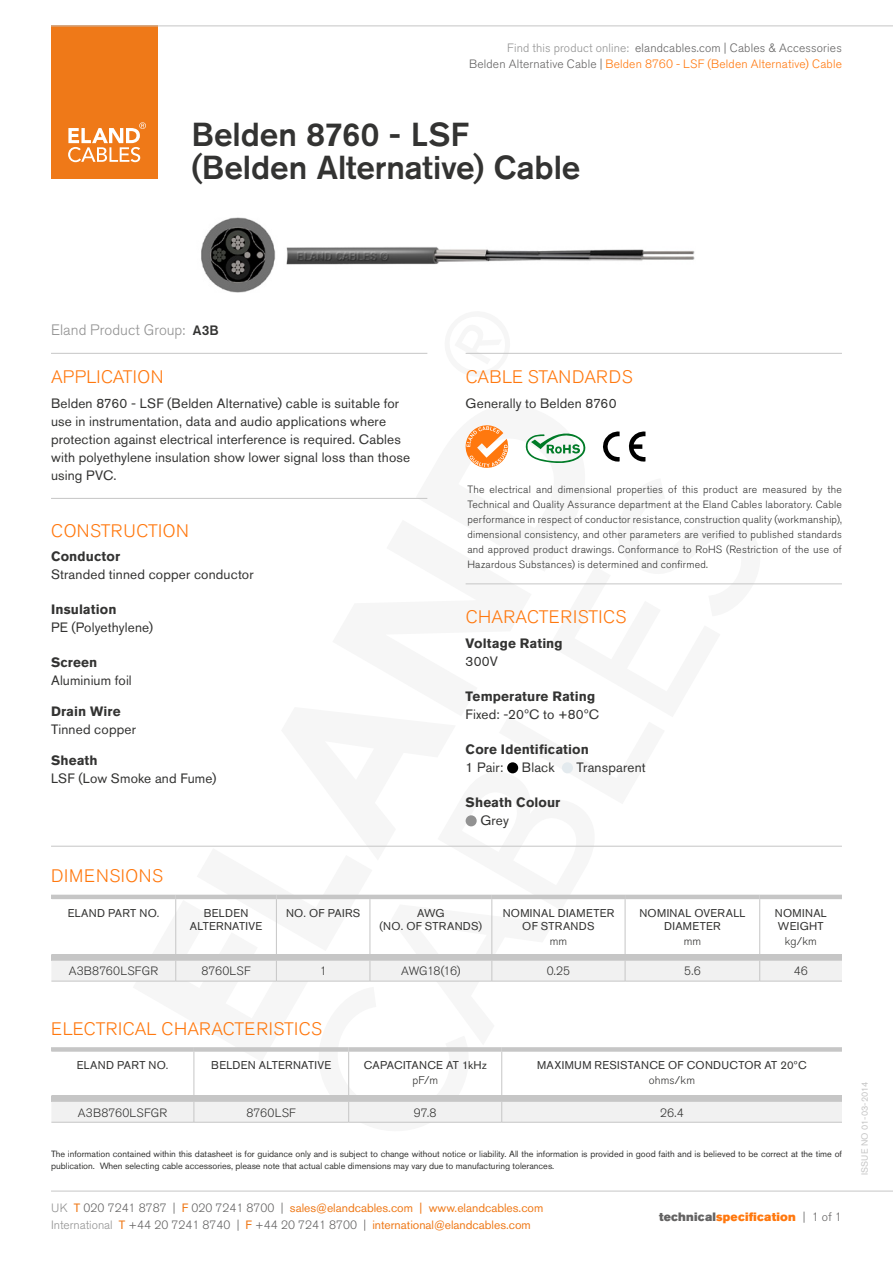
<style>
.page{position:relative;width:893px;height:1263px;background:#fff}
.page>*{position:absolute;margin:0;border:0;box-sizing:border-box;transform-origin:0 0}
.t1{font:500 33px/33px "Akzidenz Grotesk BE";color:#333332}
.t2{font:300 18px "Akzidenz Grotesk BE";letter-spacing:.01em;color:#ff780e}
.t3{font:300 18px "Akzidenz Grotesk BE";letter-spacing:.03em;color:#ff780e}
.t4{font:300 15px "Akzidenz Grotesk BE";color:#929292}
.t5{font:13.5px/18px "Akzidenz Grotesk BE";letter-spacing:.01em;color:#333332}
.t6{font:700 13.5px "Akzidenz Grotesk BE";letter-spacing:.01em;color:#333332}
.t7{font:500 13.5px "Akzidenz Grotesk BE";color:#333332}
.t8{font:12px/17.5px "Akzidenz Grotesk BE";color:#ef7918}
.t9{font:300 12px/16.4px "Akzidenz Grotesk BE";letter-spacing:.015em;color:#646363;text-align:right}
.t10{font:300 12px "Akzidenz Grotesk BE";letter-spacing:.01em;color:#333332}
.t11{font:12px "Akzidenz Grotesk BE Super";letter-spacing:.015em;color:#ff780e}
.t12{font:11.25px/13.5px "Akzidenz Grotesk BE";letter-spacing:.025em;color:#333332;text-align:center}
.t13{font:300 11.25px "Akzidenz Grotesk BE";letter-spacing:.01em;color:#333332}
.t14{font:300 10.5px/15px "Akzidenz Grotesk BE";letter-spacing:.02em;color:#333332;text-align:justify}
.t15{font:9px/12px "Akzidenz Grotesk BE";color:#333332}
.t16{font:9px "Akzidenz Grotesk BE";letter-spacing:.01em;color:#c6c6c6}
.s1{color:#929292}
.s2{color:#ff780e}
.s3{font-weight:300;color:#929292}
.s4{font-weight:300;color:#646363}
.s5{color:#646363}
.s6{font-family:"Akzidenz Grotesk BE";font-weight:300;color:#646363}
</style>
<div class="page">
<svg style="left:133px;top:445px;width:460px;height:617px"></svg>
<div style="left:51px;top:26px;width:106px;height:153px;background:#ef7918"></div>
<svg style="left:68px;top:122px;width:78px;height:40px"></svg>
<hr style="left:51px;top:26px;width:842px;height:1px;background:#c6c6c6">
<hr style="left:51px;top:1191px;width:842px;height:1px;background:#c6c6c6">
<div style="left:507px;top:762px;width:11px;height:11px;background:#000;border-radius:50%"></div>
<div style="left:562px;top:762px;width:11px;height:11px;background:#e3eaee;border-radius:50%"></div>
<div style="left:466px;top:815px;width:11px;height:11px;background:#929292;border-radius:50%"></div>
<hr style="left:51px;top:353px;width:376px;height:1px;background:#c6c6c6">
<hr style="left:466px;top:353px;width:376px;height:1px;background:#c6c6c6">
<hr style="left:51px;top:498px;width:376px;height:1px;background:#c6c6c6">
<hr style="left:466px;top:583px;width:376px;height:1px;background:#c6c6c6">
<img style="left:201px;top:217px;width:494px;height:76px">
<svg style="left:525px;top:433px;width:61px;height:31px"></svg>
<svg style="left:465px;top:425px;width:43px;height:44px"></svg>
<svg style="left:628px;top:431px;width:17px;height:31px"></svg>
<svg style="left:603px;top:431px;width:17px;height:31px"></svg>
<div style="left:51px;top:954px;width:791px;height:7px;background:#c6c6c6"></div>
<hr style="left:492px;top:895px;width:133px;height:4px;background:#c6c6c6">
<hr style="left:625px;top:895px;width:135px;height:4px;background:#c6c6c6">
<hr style="left:760px;top:895px;width:82px;height:4px;background:#c6c6c6">
<hr style="left:51px;top:895px;width:125px;height:4px;background:#c6c6c6">
<hr style="left:176px;top:895px;width:100px;height:4px;background:#c6c6c6">
<hr style="left:276px;top:895px;width:94px;height:4px;background:#c6c6c6">
<hr style="left:370px;top:895px;width:122px;height:4px;background:#c6c6c6">
<hr style="left:175px;top:899px;width:1px;height:55px;background:#c6c6c6">
<hr style="left:276px;top:899px;width:1px;height:55px;background:#c6c6c6">
<hr style="left:370px;top:899px;width:1px;height:55px;background:#c6c6c6">
<hr style="left:491px;top:899px;width:1px;height:55px;background:#c6c6c6">
<hr style="left:625px;top:899px;width:1px;height:55px;background:#c6c6c6">
<hr style="left:759px;top:899px;width:1px;height:55px;background:#c6c6c6">
<div style="left:51px;top:961px;width:791px;height:20px;background:#f1f1f1"></div>
<hr style="left:51px;top:981px;width:125px;height:1px;background:#c6c6c6">
<hr style="left:176px;top:981px;width:100px;height:1px;background:#c6c6c6">
<hr style="left:276px;top:981px;width:94px;height:1px;background:#c6c6c6">
<hr style="left:370px;top:981px;width:122px;height:1px;background:#c6c6c6">
<hr style="left:492px;top:981px;width:133px;height:1px;background:#c6c6c6">
<hr style="left:625px;top:981px;width:135px;height:1px;background:#c6c6c6">
<hr style="left:760px;top:981px;width:82px;height:1px;background:#c6c6c6">
<div style="left:51px;top:1095px;width:791px;height:7px;background:#c6c6c6"></div>
<div style="left:502px;top:1047px;width:340px;height:5px;background:#c6c6c6"></div>
<div style="left:51px;top:1047px;width:143px;height:5px;background:#c6c6c6"></div>
<div style="left:194px;top:1047px;width:155px;height:5px;background:#c6c6c6"></div>
<div style="left:349px;top:1047px;width:153px;height:5px;background:#c6c6c6"></div>
<hr style="left:194px;top:1052px;width:1px;height:43px;background:#c6c6c6">
<hr style="left:348px;top:1052px;width:1px;height:43px;background:#c6c6c6">
<hr style="left:501px;top:1052px;width:1px;height:43px;background:#c6c6c6">
<div style="left:51px;top:1102px;width:791px;height:20px;background:#f1f1f1"></div>
<hr style="left:51px;top:1122px;width:143px;height:1px;background:#c6c6c6">
<hr style="left:194px;top:1122px;width:155px;height:1px;background:#c6c6c6">
<hr style="left:349px;top:1122px;width:153px;height:1px;background:#c6c6c6">
<hr style="left:502px;top:1122px;width:340px;height:1px;background:#c6c6c6">
<hr style="left:51px;top:846px;width:791px;height:1px;background:#c6c6c6">
<p class="t9" style="left:469px;top:40px;width:374px"><span class="s1">Find this product online:</span> elandcables.com | Cables &amp; Accessories<br>Belden Alternative Cable | <span class="s2">Belden 8760 - LSF (Belden Alternative) Cable</span></p>
<h1 class="t1" style="left:191px;top:118px;width:391px">Belden 8760 - LSF (Belden Alternative) Cable</h1>
<h3 class="t4" style="left:51px;top:322px;width:136px">Eland Product Group:</h3>
<p class="t7" style="left:193px;top:322px;width:27px">A3B</p>
<h2 class="t3" style="left:51px;top:367px;width:114px">APPLICATION</h2>
<p class="t5" style="left:51px;top:394px;width:361px">Belden 8760 - LSF (Belden Alternative) cable is suitable for use in instrumentation, data and audio applications where protection against electrical interference is required. Cables with polyethylene insulation show lower signal loss than those using PVC.</p>
<h2 class="t3" style="left:51px;top:521px;width:139px">CONSTRUCTION</h2>
<p class="t6" style="left:51px;top:549px;width:71px">Conductor</p>
<p class="t5" style="left:51px;top:566px;width:204px">Stranded tinned copper conductor</p>
<p class="t6" style="left:51px;top:602px;width:67px">Insulation</p>
<p class="t5" style="left:51px;top:619px;width:104px">PE (Polyethylene)</p>
<p class="t6" style="left:51px;top:655px;width:48px">Screen</p>
<p class="t5" style="left:51px;top:672px;width:82px">Aluminium foil</p>
<p class="t6" style="left:51px;top:704px;width:71px">Drain Wire</p>
<p class="t5" style="left:51px;top:720px;width:86px">Tinned copper</p>
<p class="t6" style="left:51px;top:752px;width:48px">Sheath</p>
<p class="t5" style="left:51px;top:769px;width:167px">LSF (Low Smoke and Fume)</p>
<h2 class="t2" style="left:466px;top:367px;width:168px">CABLE STANDARDS</h2>
<p class="t5" style="left:466px;top:394px;width:152px">Generally to Belden 8760</p>
<p class="t14" style="left:467px;top:482px;width:376px">The electrical and dimensional properties of this product are measured by the Technical and Quality Assurance department at the Eland Cables laboratory. Cable performance in respect of conductor resistance, construction quality (workmanship), dimensional consistency, and other parameters are verified to published standards and approved product drawings. Conformance to RoHS (Restriction of the use of Hazardous Substances) is determined and confirmed.</p>
<h2 class="t2" style="left:466px;top:607px;width:162px">CHARACTERISTICS</h2>
<p class="t6" style="left:466px;top:635px;width:99px">Voltage Rating</p>
<p class="t5" style="left:466px;top:652px;width:34px">300V</p>
<p class="t6" style="left:466px;top:688px;width:131px">Temperature Rating</p>
<p class="t5" style="left:466px;top:705px;width:135px">Fixed: -20ºC to +80ºC</p>
<p class="t6" style="left:466px;top:741px;width:125px">Core Identification</p>
<p class="t5" style="left:466px;top:758px;width:39px">1 Pair:</p>
<p class="t5" style="left:522px;top:758px;width:34px">Black</p>
<p class="t5" style="left:577px;top:758px;width:71px">Transparent</p>
<p class="t6" style="left:466px;top:794px;width:96px">Sheath Colour</p>
<p class="t5" style="left:480px;top:811px;width:30px">Grey</p>
<h2 class="t3" style="left:51px;top:866px;width:113px">DIMENSIONS</h2>
<p class="t12" style="left:68px;top:906px;width:93px">ELAND PART NO.</p>
<p class="t12" style="left:190px;top:906px;width:74px">BELDEN<br>ALTERNATIVE</p>
<p class="t12" style="left:286px;top:906px;width:76px">NO. OF PAIRS</p>
<p class="t12" style="left:380px;top:906px;width:104px">AWG<br>(NO. OF STRANDS)</p>
<p class="t12" style="left:503px;top:906px;width:113px">NOMINAL DIAMETER<br>OF STRANDS</p>
<p class="t13" style="left:550px;top:935px;width:19px">mm</p>
<p class="t12" style="left:639px;top:906px;width:107px">NOMINAL OVERALL<br>DIAMETER</p>
<p class="t13" style="left:684px;top:935px;width:19px">mm</p>
<p class="t12" style="left:775px;top:906px;width:53px;text-align:left">NOMINAL<br>WEIGHT</p>
<p class="t13" style="left:785px;top:935px;width:34px">kg/km</p>
<p class="t10" style="left:69px;top:964px;width:91px">A3B8760LSFGR</p>
<p class="t10" style="left:201px;top:964px;width:51px">8760LSF</p>
<p class="t10" style="left:320px;top:964px;width:8px">1</p>
<p class="t10" style="left:401px;top:964px;width:61px">AWG18(16)</p>
<p class="t10" style="left:547px;top:964px;width:25px">0.25</p>
<p class="t10" style="left:684px;top:964px;width:18px">5.6</p>
<p class="t10" style="left:794px;top:964px;width:16px">46</p>
<h2 class="t2" style="left:51px;top:1018px;width:272px">ELECTRICAL CHARACTERISTICS</h2>
<p class="t12" style="left:77px;top:1058px;width:93px">ELAND PART NO.</p>
<p class="t12" style="left:211px;top:1058px;width:121px">BELDEN ALTERNATIVE</p>
<p class="t12" style="left:364px;top:1058px;width:124px">CAPACITANCE AT 1kHz</p>
<p class="t13" style="left:412px;top:1074px;width:27px">pF/m</p>
<p class="t12" style="left:537px;top:1058px;width:271px">MAXIMUM RESISTANCE OF CONDUCTOR AT 20ºC</p>
<p class="t13" style="left:649px;top:1074px;width:48px">ohms/km</p>
<p class="t10" style="left:78px;top:1106px;width:91px">A3B8760LSFGR</p>
<p class="t10" style="left:247px;top:1106px;width:51px">8760LSF</p>
<p class="t10" style="left:414px;top:1106px;width:24px">97.8</p>
<p class="t10" style="left:660px;top:1106px;width:25px">26.4</p>
<p class="t15" style="left:51px;top:1148px;width:792px">The information contained within this datasheet is for guidance only and is subject to change without notice or liability. All the information is provided in good faith and is believed to be correct at the time of publication. When selecting cable accessories, please note that actual cable dimensions may vary due to manufacturing tolerances.</p>
<p class="t8" style="left:51px;top:1199px;width:494px"><span class="s3">UK</span> T <span class="s4">020 7241 8787 |</span> F <span class="s4">020 7241 8700 |</span> sales@elandcables.com | www.elandcables.com<br><span class="s3">International</span> T <span class="s4">+44 20 7241 8740 |</span> F <span class="s4">+44 20 7241 8700 |</span> international@elandcables.com</p>
<p class="t11" style="left:659px;top:1209px;width:184px"><span class="s5">technical</span>specification <span class="s6">| 1 of 1</span></p>
<p class="t16" style="left:859px;top:1175px;width:96px;rotate:-90deg">ISSUE NO 01-03-2014</p>
</div>
